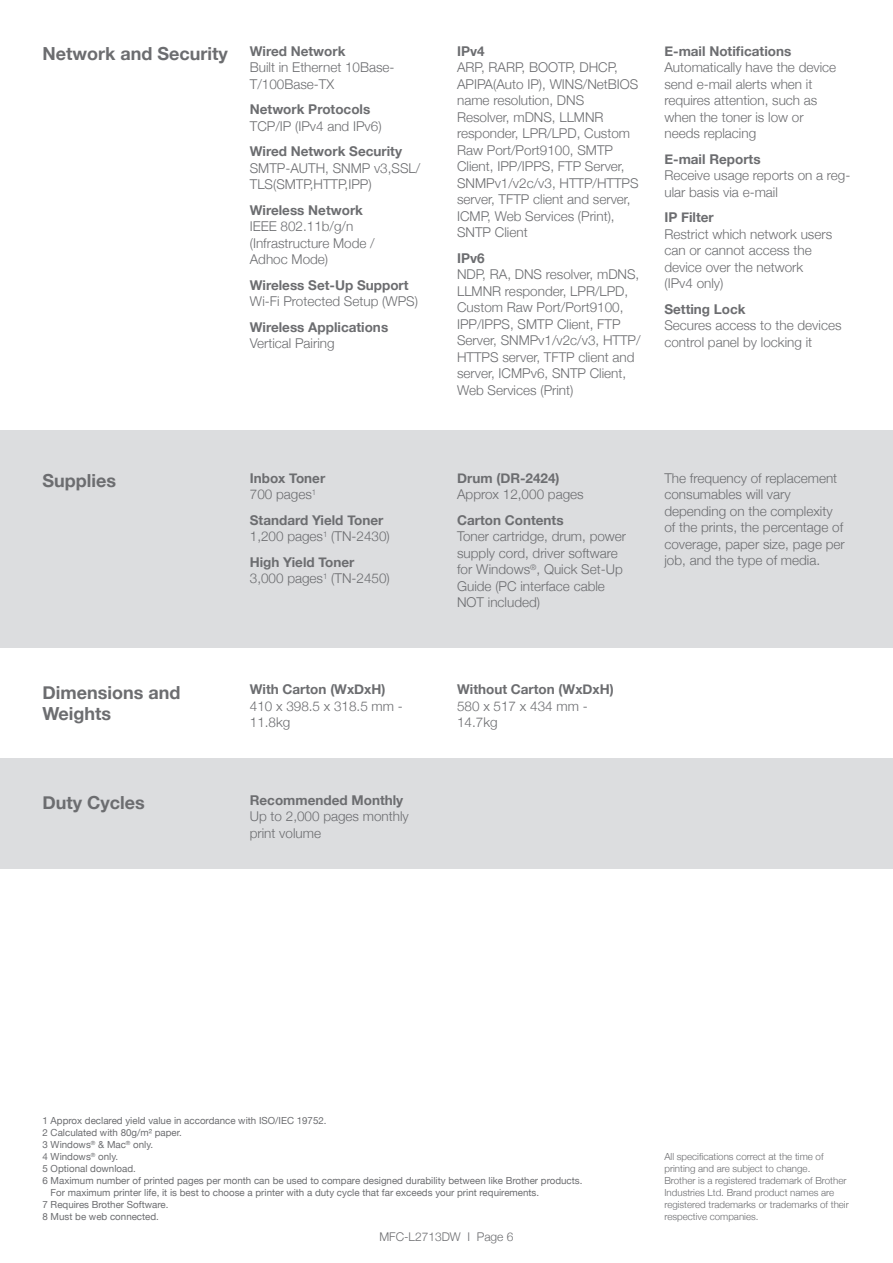
<style>
.page{position:relative;width:893px;height:1263px;background:#fff}
.page>*{position:absolute;margin:0;border:0;box-sizing:border-box;transform-origin:0 0}
.t1{font:700 18px/21.6px "Helvetica Neue";color:#6c6d70}
.t2{font:300 13.5px/16.5px "Helvetica Neue";color:#6c6d70}
.t3{font:700 13.5px "Helvetica Neue";color:#6c6d70}
.t4{font:300 12px "Helvetica Neue";color:#6c6d70}
.t5{font:9.75px "Helvetica Neue";color:#6c6d70}
.t6{font:300 9.75px/12px "Helvetica Neue";color:#6c6d70}
</style>
<div class="page">
<div style="left:0;top:430px;width:893px;height:217px;background:#dcdddf"></div>
<div style="left:0;top:759px;width:893px;height:110px;background:#dcdddf"></div>
<p class="t1" style="left:43px;top:43px;width:187px">Network and Security</p>
<p class="t3" style="left:250px;top:40px;width:97px">Wired Network</p>
<p class="t2" style="left:250px;top:58px;width:146px">Built in Ethernet 10Base-<br>T/100Base-TX</p>
<p class="t3" style="left:250px;top:99px;width:122px">Network Protocols</p>
<p class="t2" style="left:250px;top:117px;width:133px">TCP/IP (IPv4 and IPv6)</p>
<p class="t3" style="left:250px;top:141px;width:154px">Wired Network Security</p>
<p class="t2" style="left:250px;top:159px;width:172px">SMTP-AUTH, SNMP v3,SSL/<br>TLS(SMTP,HTTP,IPP)</p>
<p class="t3" style="left:250px;top:199px;width:115px">Wireless Network</p>
<p class="t2" style="left:250px;top:217px;width:105px">IEEE 802.11b/g/n</p>
<p class="t2" style="left:250px;top:234px;width:126px">(Infrastructure Mode /</p>
<p class="t2" style="left:250px;top:250px;width:80px">Adhoc Mode)</p>
<p class="t3" style="left:250px;top:274px;width:160px">Wireless Set-Up Support</p>
<p class="t2" style="left:250px;top:292px;width:170px">Wi-Fi Protected Setup (WPS)</p>
<p class="t3" style="left:250px;top:316px;width:140px">Wireless Applications</p>
<p class="t2" style="left:250px;top:334px;width:86px">Vertical Pairing</p>
<p class="t1" style="left:43px;top:470px;width:75px">Supplies</p>
<p class="t3" style="left:250px;top:467px;width:77px">Inbox Toner</p>
<p class="t2" style="left:250px;top:485px;width:68px">700 pages<sup>1</sup></p>
<p class="t3" style="left:250px;top:509px;width:135px">Standard Yield Toner</p>
<p class="t2" style="left:250px;top:527px;width:141px">1,200 pages<sup>1</sup> (TN-2430)</p>
<p class="t3" style="left:250px;top:551px;width:106px">High Yield Toner</p>
<p class="t2" style="left:250px;top:569px;width:141px">3,000 pages<sup>1</sup> (TN-2450)</p>
<p class="t1" style="left:43px;top:682px;width:139px">Dimensions and<br>Weights</p>
<p class="t3" style="left:250px;top:679px;width:137px">With Carton (WxDxH)</p>
<p class="t2" style="left:250px;top:697px;width:155px">410 x 398.5 x 318.5 mm -<br>11.8kg</p>
<p class="t1" style="left:43px;top:792px;width:104px">Duty Cycles</p>
<p class="t3" style="left:250px;top:789px;width:155px">Recommended Monthly</p>
<p class="t2" style="left:250px;top:807px;width:161px">Up to 2,000 pages monthly print volume</p>
<p class="t3" style="left:457px;top:40px;width:29px">IPv4</p>
<p class="t2" style="left:457px;top:58px;width:183px">ARP, RARP, BOOTP, DHCP,<br>APIPA(Auto IP), WINS/NetBIOS name resolution, DNS</p>
<p class="t2" style="left:457px;top:108px;width:183px">Resolver, mDNS, LLMNR responder, LPR/LPD, Custom<br>Raw Port/Port9100, SMTP<br>Client, IPP/IPPS, FTP Server,<br>SNMPv1/v2c/v3, HTTP/HTTPS server, TFTP client and server,<br>ICMP, Web Services (Print),<br>SNTP Client</p>
<p class="t3" style="left:457px;top:247px;width:29px">IPv6</p>
<p class="t2" style="left:457px;top:265px;width:185px">NDP, RA, DNS resolver, mDNS,<br>LLMNR responder, LPR/LPD,<br>Custom Raw Port/Port9100,<br>IPP/IPPS, SMTP Client, FTP<br>Server, SNMPv1/v2c/v3, HTTP/<br>HTTPS server, TFTP client and server, ICMPv6, SNTP Client,<br>Web Services (Print)</p>
<p class="t3" style="left:664px;top:40px;width:128px">E-mail Notifications</p>
<p class="t2" style="left:664px;top:58px;width:173px">Automatically have the device</p>
<p class="t2" style="left:664px;top:75px;width:150px">send e-mail alerts when it</p>
<p class="t2" style="left:664px;top:91px;width:155px">requires attention, such as when the toner is low or</p>
<p class="t2" style="left:664px;top:124px;width:93px">needs replacing</p>
<p class="t3" style="left:664px;top:148px;width:98px">E-mail Reports</p>
<p class="t2" style="left:664px;top:166px;width:188px">Receive usage reports on a reg&shy;ular basis via e-mail</p>
<p class="t3" style="left:664px;top:207px;width:51px">IP Filter</p>
<p class="t2" style="left:664px;top:225px;width:169px">Restrict which network users can or cannot access the</p>
<p class="t2" style="left:664px;top:258px;width:140px">device over the network</p>
<p class="t2" style="left:664px;top:274px;width:61px">(IPv4 only)</p>
<p class="t3" style="left:664px;top:298px;width:83px">Setting Lock</p>
<p class="t2" style="left:664px;top:316px;width:179px">Secures access to the devices control panel by locking it</p>
<p class="t3" style="left:457px;top:467px;width:104px">Drum (DR-2424)</p>
<p class="t2" style="left:457px;top:485px;width:128px">Approx 12,000 pages</p>
<p class="t3" style="left:457px;top:509px;width:108px">Carton Contents</p>
<p class="t2" style="left:457px;top:527px;width:171px">Toner cartridge, drum, power supply cord, driver software</p>
<p class="t2" style="left:457px;top:560px;width:167px">for Windows<sup>®</sup>, Quick Set-Up<br>Guide (PC interface cable</p>
<p class="t2" style="left:457px;top:593px;width:85px">NOT included)</p>
<p class="t3" style="left:457px;top:679px;width:158px">Without Carton (WxDxH)</p>
<p class="t2" style="left:457px;top:697px;width:132px">580 x 517 x 434 mm -<br>14.7kg</p>
<p class="t2" style="left:664px;top:468px;width:174px">The frequency of replacement consumables will vary</p>
<p class="t2" style="left:664px;top:501px;width:182px">depending on the complexity of the prints, the percentage of coverage, paper size, page per job, and the type of media.</p>
<p class="t5" style="left:43px;top:1114px;width:286px">1 Approx declared yield value in accordance with ISO/IEC 19752.</p>
<p class="t5" style="left:43px;top:1126px;width:141px">2 Calculated with 80g/m² paper.</p>
<p class="t5" style="left:43px;top:1138px;width:112px">3 Windows<sup>®</sup> &amp; Mac<sup>®</sup> only.</p>
<p class="t5" style="left:43px;top:1150px;width:77px">4 Windows<sup>®</sup> only.</p>
<p class="t5" style="left:43px;top:1162px;width:95px">5 Optional download.</p>
<p class="t5" style="left:43px;top:1174px;width:541px">6 Maximum number of printed pages per month can be used to compare designed durability between like Brother products.</p>
<p class="t5" style="left:51px;top:1186px;width:490px">For maximum printer life, it is best to choose a printer with a duty cycle that far exceeds your print requirements.</p>
<p class="t5" style="left:43px;top:1198px;width:127px">7 Requires Brother Software.</p>
<p class="t5" style="left:43px;top:1210px;width:118px">8 Must be web connected.</p>
<p class="t4" style="left:379px;top:1226px;width:136px">MFC-L2713DW I Page 6</p>
<p class="t6" style="left:664px;top:1150px;width:186px">All specifications correct at the time of printing and are subject to change.<br>Brother is a registered trademark of Brother Industries Ltd. Brand product names are registered trademarks or trademarks of their respective companies.</p>
</div>
